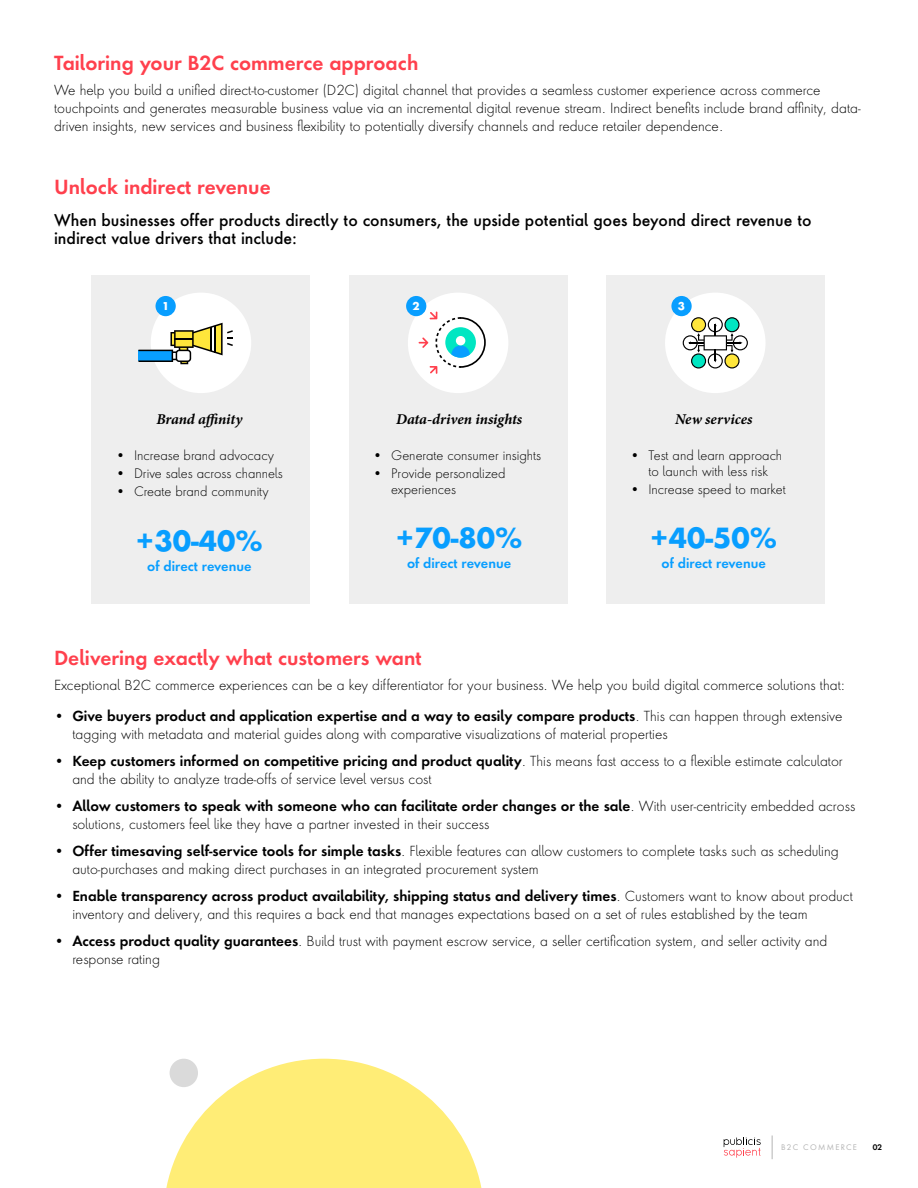
<style>
.page{position:relative;width:918px;height:1188px;background:#fff}
.page>*{position:absolute;margin:0;border:0;box-sizing:border-box;transform-origin:0 0}
.Chart_Bold_Copy{font:700 27px "Futura Next";color:#089eff}
.Subhead{font:600 18.9px "Futura Next";color:#ff404d}
.Subhead_Copy{font:500 15.75px/18px "Futura Next";color:#000}
.Chart_Bold_Copy-2{font:italic 700 15px "Minion Pro";letter-spacing:-.005em;color:#000}
.Body_Copy{font:300 13.5px/18px "Futura Next";color:#000}
.t1{font:300 12.75px/15.8px "Futura Next";color:#000}
.Chart_Bold_Copy-3{font:600 12.75px "Futura Next";color:#089eff}
.t2{font:700 10.5px "Futura Next";color:#fff}
.t3{font:7.5px "Futura Next";letter-spacing:.175em;color:#b4b4b4}
.t4{font:600 7.5px "Futura Next";color:#000}
.s1{font-weight:600}
</style>
<div class="page">
<div style="left:92px;top:275px;width:218px;height:328px;background:#eee"></div>
<div style="left:349px;top:275px;width:218px;height:328px;background:#eee"></div>
<div style="left:606px;top:275px;width:218px;height:328px;background:#eee"></div>
<div style="left:151px;top:293px;width:100px;height:100px;background:#fff;border-radius:50%"></div>
<div style="left:408px;top:293px;width:100px;height:100px;background:#fff;border-radius:50%"></div>
<div style="left:665px;top:293px;width:101px;height:100px;background:#fff;border-radius:50%"></div>
<div style="left:156px;top:296px;width:20px;height:20px;background:#089eff;border-radius:50%"></div>
<div style="left:406px;top:296px;width:20px;height:20px;background:#089eff;border-radius:50%"></div>
<div style="left:671px;top:296px;width:21px;height:20px;background:#089eff;border-radius:50%"></div>
<svg style="left:724px;top:1138px;width:37px;height:20px"></svg>
<svg style="left:772px;top:1136px;width:1px;height:23px"></svg>
<svg style="left:419px;top:312px;width:67px;height:62px"></svg>
<div style="left:456px;top:336px;width:9px;height:9px;background:#fff;border-radius:50%"></div>
<svg style="left:138px;top:323px;width:95px;height:41px"></svg>
<svg style="left:683px;top:317px;width:65px;height:52px"></svg>
<svg style="left:166px;top:1059px;width:316px;height:129px"></svg>
<div style="left:170px;top:1059px;width:28px;height:28px;background:#dadada;border-radius:50%"></div>
<p class="Subhead" style="left:54px;top:50px;width:366px">Tailoring your B2C commerce approach</p>
<p class="Body_Copy" style="left:54px;top:81px;width:808px">We help you build a unified direct-to-customer (D2C) digital channel that provides a seamless customer experience across commerce touchpoints and generates measurable business value via an incremental digital revenue stream. Indirect benefits include brand affinity, data&shy;driven insights, new services and business flexibility to potentially diversify channels and reduce retailer dependence.</p>
<p class="Subhead" style="left:54px;top:174px;width:218px">Unlock indirect revenue</p>
<p class="Subhead_Copy" style="left:54px;top:211px;width:759px">When businesses offer products directly to consumers, the upside potential goes beyond direct revenue to indirect value drivers that include:</p>
<p class="t2" style="left:162px;top:299px;width:9px">1</p>
<p class="t2" style="left:413px;top:299px;width:9px">2</p>
<p class="t2" style="left:678px;top:299px;width:9px">3</p>
<p class="Chart_Bold_Copy-2" style="left:156px;top:409px;width:88px">Brand affinity</p>
<p class="t1" style="left:116px;top:448px;width:160px">• Increase brand advocacy</p>
<p class="t1" style="left:116px;top:466px;width:169px">• Drive sales across channels</p>
<p class="t1" style="left:116px;top:484px;width:154px">• Create brand community</p>
<p class="Chart_Bold_Copy" style="left:136px;top:522px;width:128px">+30-40%</p>
<p class="Chart_Bold_Copy-3" style="left:147px;top:557px;width:106px">of direct revenue</p>
<p class="Chart_Bold_Copy-2" style="left:396px;top:409px;width:128px">Data-driven insights</p>
<p class="t1" style="left:373px;top:448px;width:170px">• Generate consumer insights</p>
<p class="t1" style="left:391px;top:466px;width:116px;text-indent:-18px">• Provide personalized experiences</p>
<p class="Chart_Bold_Copy" style="left:396px;top:520px;width:128px">+70-80%</p>
<p class="Chart_Bold_Copy-3" style="left:407px;top:555px;width:106px">of direct revenue</p>
<p class="Chart_Bold_Copy-2" style="left:675px;top:409px;width:79px">New services</p>
<p class="t1" style="left:630px;top:448px;width:154px;text-align:center">• Test and learn approach to launch with less risk</p>
<p class="t1" style="left:630px;top:482px;width:157px">• Increase speed to market</p>
<p class="Chart_Bold_Copy" style="left:650px;top:520px;width:128px">+40-50%</p>
<p class="Chart_Bold_Copy-3" style="left:662px;top:555px;width:106px">of direct revenue</p>
<p class="Subhead" style="left:54px;top:645px;width:369px">Delivering exactly what customers want</p>
<p class="Body_Copy" style="left:54px;top:676px;width:793px">Exceptional B2C commerce experiences can be a key differentiator for your business. We help you build digital commerce solutions that:</p>
<p class="Body_Copy" style="left:72px;top:707px;width:772px;text-indent:-18px">• <span class="s1">Give buyers product and application expertise and a way to easily compare products</span>. This can happen through extensive tagging with metadata and material guides along with comparative visualizations of material properties</p>
<p class="Body_Copy" style="left:72px;top:752px;width:772px;text-indent:-18px">• <span class="s1">Keep customers informed on competitive pricing and product quality</span>. This means fast access to a flexible estimate calculator and the ability to analyze trade-offs of service level versus cost</p>
<p class="Body_Copy" style="left:72px;top:797px;width:784px;text-indent:-18px">• <span class="s1">Allow customers to speak with someone who can facilitate order changes or the sale</span>. With user-centricity embedded across solutions, customers feel like they have a partner invested in their success</p>
<p class="Body_Copy" style="left:72px;top:842px;width:768px;text-indent:-18px">• <span class="s1">Offer timesaving self-service tools for simple tasks</span>. Flexible features can allow customers to complete tasks such as scheduling auto-purchases and making direct purchases in an integrated procurement system</p>
<p class="Body_Copy" style="left:72px;top:887px;width:782px;text-indent:-18px">• <span class="s1">Enable transparency across product availability, shipping status and delivery times</span>. Customers want to know about product inventory and delivery, and this requires a back end that manages expectations based on a set of rules established by the team</p>
<p class="Body_Copy" style="left:72px;top:932px;width:756px;text-indent:-18px">• <span class="s1">Access product quality guarantees</span>. Build trust with payment escrow service, a seller certification system, and seller activity and response rating</p>
<p class="t3" style="left:781px;top:1142px;width:77px">B2C COMMERCE</p>
<p class="t4" style="left:873px;top:1142px;width:11px">02</p>
</div>
